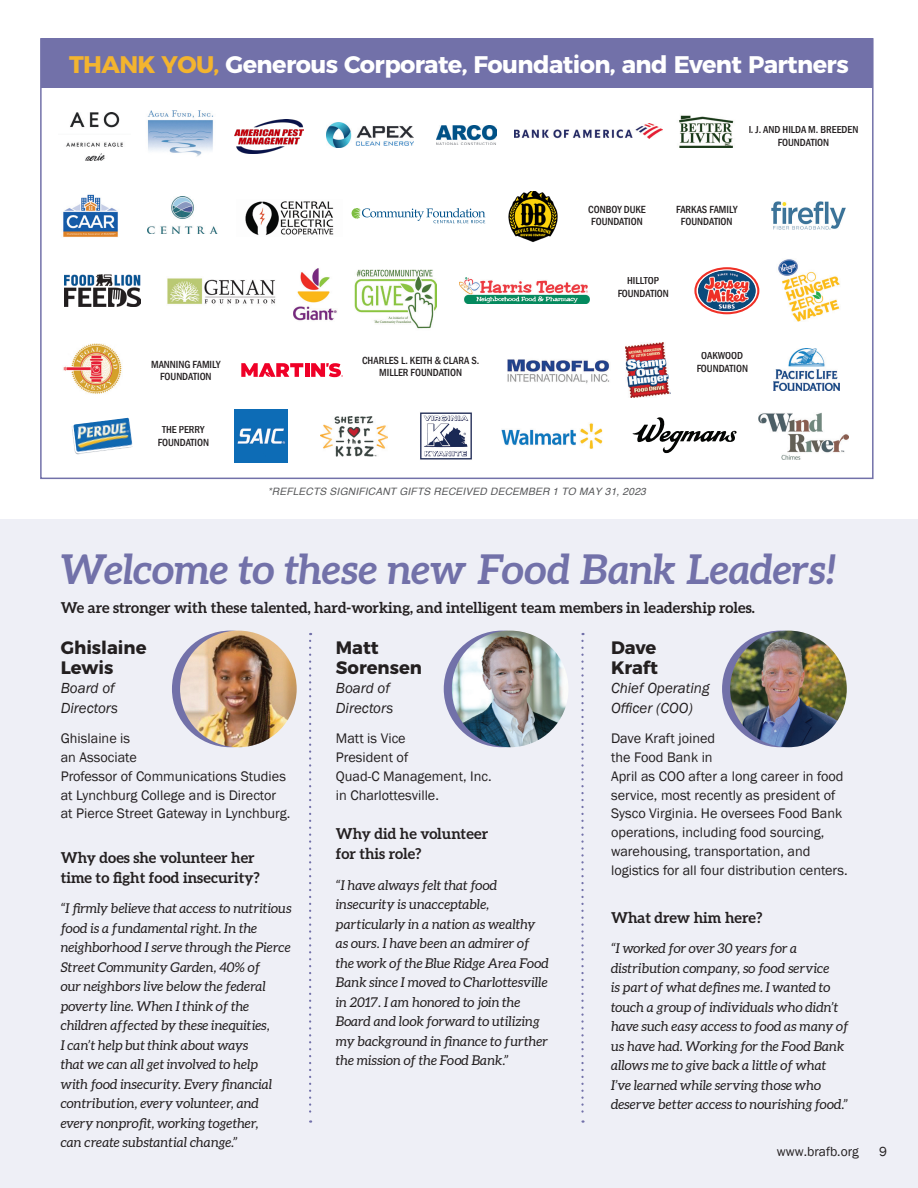
<style>
.page{position:relative;width:918px;height:1188px;background:#fff}
.page>*{position:absolute;margin:0;border:0;box-sizing:border-box;transform-origin:0 0}
.t1{font:italic 700 40.95px "Aleo";letter-spacing:-.01em;color:#7271a9}
.p1{font:700 24px "Montserrat";letter-spacing:-.025em;color:#fff}
.t2{font:700 18px/19.5px "Montserrat";color:#231f20}
.t3{font:700 15px/20.4px "Aleo";color:#231f20}
.t4{font:italic 15px/19.5px "Franklin Gothic";color:#231f20}
.t5{font:14.25px/18.8px "Franklin Gothic";color:#231f20}
.t6{font:italic 13.5px/19.5px "Aleo";color:#231f20}
.t7{font:13.5px "Franklin Gothic";color:#231f20}
.t8{font:500 condensed 10.65px/12.8px "Franklin Gothic";color:#231f20;text-align:center}
.p1-2{font:italic 10.2px "Helvetica";letter-spacing:.02em;color:#57585a}
.s1{color:#f3b42f}
</style>
<div class="page">
<div style="left:0;top:519px;width:918px;height:669px;background:#eeeff6"></div>
<svg style="left:309px;top:641px;width:2px;height:482px"></svg>
<svg style="left:581px;top:641px;width:3px;height:482px"></svg>
<div style="left:172px;top:631px;width:117px;height:116px;background:#7271a9;border-radius:50%"></div>
<img style="left:180px;top:631px;width:117px;height:116px;border-radius:58px">
<div style="left:444px;top:631px;width:116px;height:116px;background:#7271a9;border-radius:50%"></div>
<img style="left:452px;top:631px;width:116px;height:116px;border-radius:58px">
<div style="left:722px;top:631px;width:117px;height:116px;background:#7271a9;border-radius:50%"></div>
<img style="left:730px;top:631px;width:117px;height:116px;border-radius:58px">
<div style="left:41px;top:39px;width:832px;height:49px;background:#7271a9"></div>
<img style="left:778px;top:259px;width:62px;height:63px">
<img style="left:66px;top:113px;width:57px;height:48px">
<img style="left:147px;top:110px;width:67px;height:47px">
<img style="left:326px;top:122px;width:88px;height:25px">
<img style="left:436px;top:125px;width:60px;height:20px">
<img style="left:515px;top:124px;width:147px;height:15px">
<img style="left:679px;top:115px;width:55px;height:33px">
<img style="left:148px;top:196px;width:69px;height:37px">
<img style="left:508px;top:192px;width:50px;height:50px">
<img style="left:65px;top:275px;width:75px;height:32px">
<img style="left:167px;top:278px;width:109px;height:26px">
<img style="left:293px;top:268px;width:44px;height:53px">
<img style="left:459px;top:278px;width:130px;height:26px">
<img style="left:698px;top:270px;width:58px;height:41px">
<div style="left:694px;top:267px;width:65px;height:47px;border:2px solid #ef3026;border-radius:50%"></div>
<img style="left:420px;top:412px;width:52px;height:48px">
<hr style="left:305px;top:363px;width:4px;height:14px;background:#ef0027">
<svg style="left:241px;top:363px;width:62px;height:14px"></svg>
<svg style="left:311px;top:363px;width:32px;height:14px"></svg>
<img style="left:507px;top:359px;width:103px;height:25px">
<img style="left:774px;top:349px;width:65px;height:41px">
<img style="left:73px;top:418px;width:54px;height:8px">
<img style="left:235px;top:410px;width:53px;height:52px">
<svg style="left:633px;top:417px;width:104px;height:36px"></svg>
<img style="left:502px;top:423px;width:101px;height:26px">
<img style="left:321px;top:416px;width:66px;height:40px">
<img style="left:355px;top:269px;width:81px;height:60px">
<img style="left:63px;top:344px;width:59px;height:50px">
<img style="left:625px;top:343px;width:45px;height:54px">
<img style="left:63px;top:194px;width:55px;height:43px">
<svg style="left:351px;top:208px;width:134px;height:15px"></svg>
<img style="left:772px;top:201px;width:74px;height:28px">
<img style="left:758px;top:413px;width:91px;height:46px">
<img style="left:245px;top:201px;width:89px;height:34px">
<img style="left:235px;top:119px;width:68px;height:35px">
<p class="p1" style="left:69px;top:44px;width:781px"><span class="s1">THANK YOU,</span> Generous Corporate, Foundation, and Event Partners</p>
<p class="t8" style="left:151px;top:357px;width:71px">MANNING FAMILY<br>FOUNDATION</p>
<p class="t8" style="left:158px;top:423px;width:53px">THE PERRY<br>FOUNDATION</p>
<p class="t8" style="left:362px;top:354px;width:119px">CHARLES L. KEITH &amp; CLARA S.<br>MILLER FOUNDATION</p>
<p class="t8" style="left:748px;top:123px;width:112px">I. J. AND HILDA M. BREEDEN<br>FOUNDATION</p>
<p class="t8" style="left:588px;top:203px;width:59px;text-align:left">CONBOY DUKE<br>FOUNDATION</p>
<p class="t8" style="left:676px;top:203px;width:63px">FARKAS FAMILY<br>FOUNDATION</p>
<p class="t8" style="left:617px;top:274px;width:53px">HILLTOP<br>FOUNDATION</p>
<p class="t8" style="left:696px;top:349px;width:53px">OAKWOOD<br>FOUNDATION</p>
<p class="p1-2" style="left:268px;top:483px;width:380px">*REFLECTS SIGNIFICANT GIFTS RECEIVED DECEMBER 1 TO MAY 31, 2023</p>
<p class="t1" style="left:61px;top:545px;width:777px">Welcome to these new Food Bank Leaders!</p>
<p class="t3" style="left:61px;top:597px;width:696px">We are stronger with these talented, hard-working, and intelligent team members in leadership roles.</p>
<p class="t2" style="left:61px;top:637px;width:87px">Ghislaine<br>Lewis</p>
<p class="t4" style="left:61px;top:679px;width:59px">Board of<br>Directors</p>
<p class="t5" style="left:61px;top:730px;width:231px">Ghislaine is<br>an Associate<br>Professor of Communications Studies at Lynchburg College and is Director at Pierce Street Gateway in Lynchburg.</p>
<p class="t3" style="left:61px;top:847px;width:201px">Why does she volunteer her time to fight food insecurity?</p>
<p class="t6" style="left:61px;top:899px;width:232px">“I firmly believe that access to nutritious food is a fundamental right. In the neighborhood I serve through the Pierce Street Community Garden, 40% of<br>our neighbors live below the federal poverty line. When I think of the children affected by these inequities,<br>I can’t help but think about ways<br>that we can all get involved to help<br>with food insecurity. Every financial contribution, every volunteer, and every nonprofit, working together,<br>can create substantial change.”</p>
<p class="t2" style="left:336px;top:637px;width:88px">Matt<br>Sorensen</p>
<p class="t4" style="left:336px;top:679px;width:59px">Board of<br>Directors</p>
<p class="t5" style="left:336px;top:730px;width:157px">Matt is Vice<br>President of<br>Quad-C Management, Inc. in Charlottesville.</p>
<p class="t3" style="left:336px;top:823px;width:154px">Why did he volunteer for this role?</p>
<p class="t6" style="left:336px;top:875px;width:214px">“I have always felt that food insecurity is unacceptable, particularly in a nation as wealthy as ours. I have been an admirer of the work of the Blue Ridge Area Food<br>Bank since I moved to Charlottesville in 2017. I am honored to join the<br>Board and look forward to utilizing my background in finance to further the mission of the Food Bank.”</p>
<p class="t2" style="left:611px;top:637px;width:48px">Dave<br>Kraft</p>
<p class="t4" style="left:611px;top:679px;width:100px">Chief Operating<br>Officer (COO)</p>
<p class="t5" style="left:611px;top:730px;width:238px">Dave Kraft joined<br>the Food Bank in<br>April as COO after a long career in food service, most recently as president of Sysco Virginia. He oversees Food Bank operations, including food sourcing, warehousing, transportation, and logistics for all four distribution centers.</p>
<p class="t3" style="left:611px;top:907px;width:153px">What drew him here?</p>
<p class="t6" style="left:611px;top:939px;width:239px">“I worked for over 30 years for a distribution company, so food service<br>is part of what defines me. I wanted to touch a group of individuals who didn’t have such easy access to food as many of us have had. Working for the Food Bank allows me to give back a little of what I’ve learned while serving those who deserve better access to nourishing food.”</p>
<p class="t7" style="left:777px;top:1143px;width:83px">www.brafb.org</p>
<p class="t7" style="left:879px;top:1143px;width:9px">9</p>
</div>
